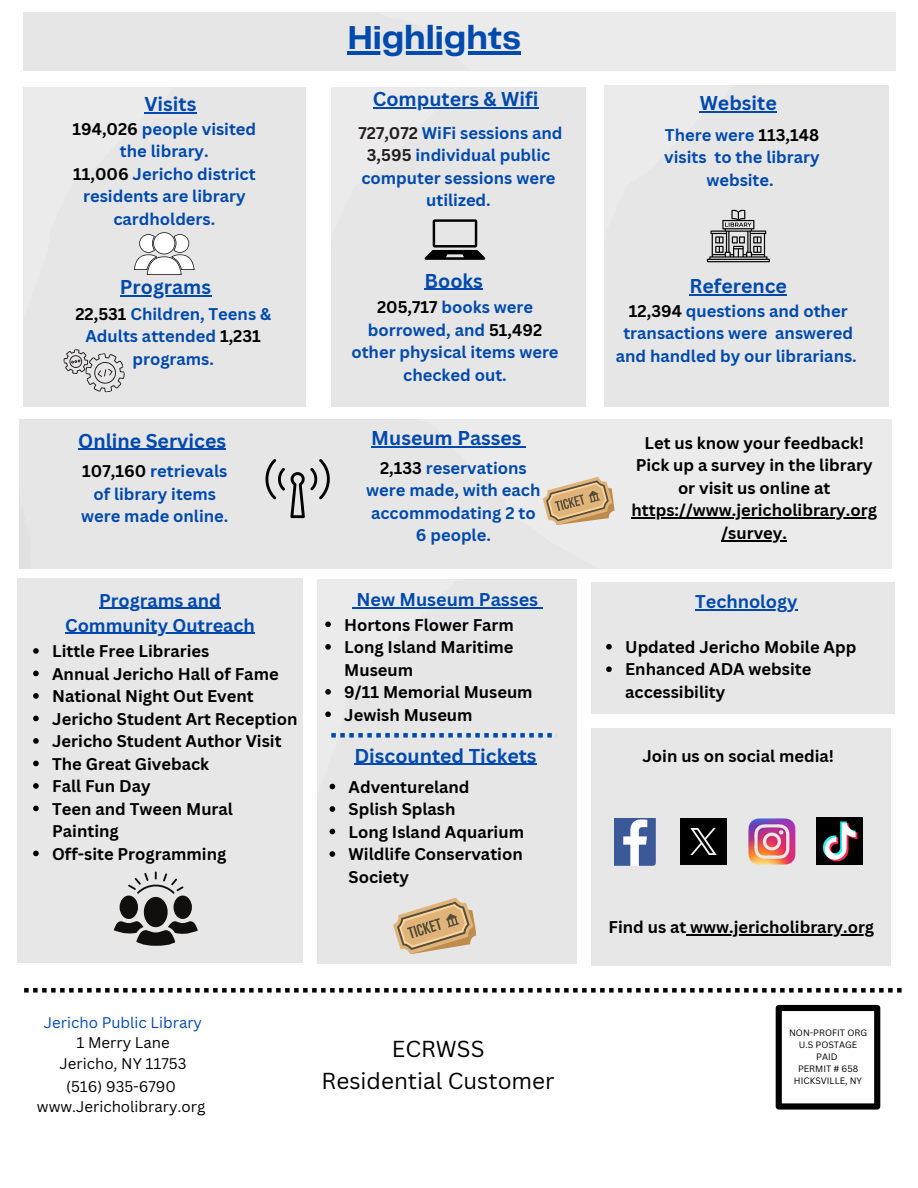
<style>
.page{position:relative;width:918px;height:1188px;background:#fff}
.page>*{position:absolute;margin:0;border:0;box-sizing:border-box;transform-origin:0 0}
.t1{font:700 34.5px "Telegraf";color:#004aad}
.t2{font:22.5px/31.5px "Canva Sans";color:#000;text-align:center}
.t3{font:700 19.5px "Canva Sans";color:#004aad}
.t4{font:700 18px "Canva Sans";color:#004aad}
.t5{font:700 16.5px/22.5px "Canva Sans";color:#000}
.t6{font:700 16.5px/22.5px "Canva Sans";color:#004aad;text-align:center}
.t7{font:15px/20.2px "Canva Sans";color:#000;text-align:center}
.t8{font:9px "Canva Sans";color:#000}
.s1{color:#000}
.s2{color:#231f20}
.s3{color:#004aad}
</style>
<div class="page">
<div style="left:23px;top:87px;width:283px;height:320px;background:#e6e6e6"></div>
<svg style="left:134px;top:232px;width:61px;height:43px"></svg>
<svg style="left:61px;top:347px;width:67px;height:49px;background:#cecece"></svg>
<div style="left:331px;top:87px;width:255px;height:320px;background:#e6e6e6"></div>
<div style="left:605px;top:85px;width:283px;height:322px;background:#e6e6e6"></div>
<svg style="left:425px;top:219px;width:60px;height:41px;background:#999"></svg>
<div style="left:20px;top:419px;width:872px;height:150px;background:#e6e6e6"></div>
<svg style="left:707px;top:209px;width:63px;height:53px;background:#a3a3a3"></svg>
<svg style="left:265px;top:459px;width:65px;height:59px;background:#bcbcbc"></svg>
<svg style="left:543px;top:477px;width:72px;height:48px;background:#ceb48e"></svg>
<div style="left:23px;top:12px;width:872px;height:59px;background:#ebebeb"></div>
<div style="left:318px;top:580px;width:259px;height:383px;background:#e6e6e6"></div>
<svg style="left:331px;top:733px;width:225px;height:5px"></svg>
<div style="left:592px;top:582px;width:303px;height:132px;background:#e7e7e7"></div>
<div style="left:17px;top:578px;width:286px;height:385px;background:#e7e7e7"></div>
<div style="left:592px;top:728px;width:299px;height:238px;background:#e7e7e7"></div>
<svg style="left:128px;top:872px;width:56px;height:22px"></svg>
<div style="left:144px;top:897px;width:24px;height:30px;background:#100f0d;border-radius:50%"></div>
<div style="left:120px;top:896px;width:18px;height:23px;background:#100f0d;border-radius:50%"></div>
<div style="left:174px;top:896px;width:18px;height:23px;background:#100f0d;border-radius:50%"></div>
<svg style="left:114px;top:919px;width:84px;height:27px"></svg>
<svg style="left:392px;top:897px;width:85px;height:58px;background:#cfb694"></svg>
<svg style="left:24px;top:988px;width:878px;height:5px"></svg>
<div style="left:776px;top:1005px;width:104px;height:105px;border:6px solid #000"></div>
<img style="left:816px;top:818px;width:46px;height:46px">
<img style="left:614px;top:819px;width:41px;height:47px">
<img style="left:680px;top:819px;width:47px;height:46px">
<img style="left:748px;top:818px;width:48px;height:47px">
<hr style="left:144px;top:112px;width:52px;height:1px;background:#004aad">
<hr style="left:120px;top:295px;width:91px;height:2px;background:#004aad">
<hr style="left:373px;top:108px;width:165px;height:1px;background:#004aad">
<hr style="left:425px;top:289px;width:58px;height:1px;background:#004aad">
<hr style="left:700px;top:111px;width:77px;height:1px;background:#004aad">
<hr style="left:689px;top:294px;width:98px;height:2px;background:#004aad">
<hr style="left:78px;top:449px;width:148px;height:1px;background:#004aad">
<hr style="left:371px;top:446px;width:151px;height:1px;background:#004aad">
<hr style="left:632px;top:517px;width:245px;height:2px;background:#000">
<hr style="left:721px;top:540px;width:66px;height:1px;background:#000">
<hr style="left:348px;top:52px;width:173px;height:3px;background:#004aad">
<hr style="left:356px;top:607px;width:182px;height:1px;background:#004aad">
<svg style="left:325px;top:622px;width:6px;height:5px"></svg>
<svg style="left:325px;top:644px;width:6px;height:6px"></svg>
<svg style="left:325px;top:689px;width:6px;height:6px"></svg>
<svg style="left:325px;top:712px;width:6px;height:5px"></svg>
<svg style="left:330px;top:784px;width:5px;height:5px"></svg>
<svg style="left:330px;top:806px;width:5px;height:6px"></svg>
<svg style="left:330px;top:829px;width:5px;height:5px"></svg>
<svg style="left:330px;top:851px;width:5px;height:6px"></svg>
<hr style="left:354px;top:764px;width:183px;height:1px;background:#004aad">
<hr style="left:695px;top:609px;width:103px;height:1px;background:#004aad">
<svg style="left:606px;top:644px;width:6px;height:6px"></svg>
<svg style="left:606px;top:666px;width:6px;height:6px"></svg>
<hr style="left:99px;top:608px;width:122px;height:1px;background:#004aad">
<hr style="left:65px;top:633px;width:190px;height:1px;background:#004aad">
<svg style="left:33px;top:648px;width:6px;height:6px"></svg>
<svg style="left:33px;top:671px;width:6px;height:5px"></svg>
<svg style="left:33px;top:693px;width:6px;height:6px"></svg>
<svg style="left:33px;top:716px;width:6px;height:5px"></svg>
<svg style="left:33px;top:738px;width:6px;height:6px"></svg>
<svg style="left:33px;top:761px;width:6px;height:5px"></svg>
<svg style="left:33px;top:783px;width:6px;height:6px"></svg>
<svg style="left:33px;top:806px;width:6px;height:5px"></svg>
<svg style="left:33px;top:851px;width:6px;height:5px"></svg>
<hr style="left:686px;top:934px;width:188px;height:1px;background:#000">
<p class="t3" style="left:144px;top:90px;width:54px">Visits</p>
<h3 class="t6" style="left:72px;top:117px;width:185px"><span class="s1">194,026</span> people visited the library.<br><span class="s1">11,006</span> Jericho district residents are library cardholders.</h3>
<h4 class="t3" style="left:120px;top:274px;width:93px">Programs</h4>
<h1 class="t6" style="left:75px;top:302px;width:197px"><span class="s1">22,531</span> Children, Teens &amp;<br>Adults attended <span class="s1">1,231 </span>programs.</h1>
<h4 class="t3" style="left:78px;top:427px;width:149px">Online Services</h4>
<p class="t6" style="left:81px;top:459px;width:149px"><span class="s1">107,160</span> retrievals of library items were made online.</p>
<p class="t4" style="left:99px;top:588px;width:123px">Programs and</p>
<p class="t4" style="left:65px;top:612px;width:191px">Community Outreach</p>
<p class="t5" style="left:52px;top:639px;width:159px">Little Free Libraries</p>
<p class="t5" style="left:52px;top:662px;width:228px">Annual Jericho Hall of Fame</p>
<p class="t5" style="left:52px;top:684px;width:203px">National Night Out Event</p>
<p class="t5" style="left:52px;top:707px;width:247px">Jericho Student Art Reception</p>
<p class="t5" style="left:52px;top:729px;width:231px">Jericho Student Author Visit</p>
<p class="t5" style="left:52px;top:752px;width:159px">The Great Giveback</p>
<p class="t5" style="left:52px;top:774px;width:100px">Fall Fun Day</p>
<h3 class="t5" style="left:52px;top:797px;width:182px">Teen and Tween Mural<br>Painting</h3>
<p class="t5" style="left:52px;top:842px;width:176px">Off-site Programming</p>
<h3 class="t1" style="left:348px;top:23px;width:175px">Highlights</h3>
<p class="t3" style="left:373px;top:86px;width:167px">Computers &amp; Wifi</p>
<h3 class="t6" style="left:359px;top:121px;width:205px"><span class="s2">727,072</span> WiFi sessions and<br><span class="s2">3,595</span> individual public computer sessions were utilized.</h3>
<h4 class="t3" style="left:425px;top:267px;width:60px">Books</h4>
<p class="t6" style="left:351px;top:296px;width:209px"><span class="s1">205,717</span> books were borrowed, and <span class="s1">51,492 </span>other physical items were checked out.</p>
<h4 class="t3" style="left:700px;top:89px;width:79px">Website</h4>
<p class="t6" style="left:664px;top:123px;width:157px">There were <span class="s1">113,148 </span>visits to the library website.</p>
<h3 class="t3" style="left:689px;top:272px;width:99px">Reference</h3>
<h3 class="t6" style="left:616px;top:299px;width:242px"><span class="s1">12,394</span> questions and other transactions were answered and handled by our librarians.</h3>
<h3 class="t3" style="left:371px;top:424px;width:152px">Museum Passes</h3>
<h4 class="t5" style="left:636px;top:431px;width:238px;text-align:center">Let us know your feedback!<br>Pick up a survey in the library or visit us online at</h4>
<p class="t5" style="left:632px;top:499px;width:247px">https://www.jericholibrary.org</p>
<h4 class="t5" style="left:721px;top:521px;width:67px">/survey.</h4>
<h4 class="t6" style="left:366px;top:456px;width:176px"><span class="s1">2,133</span> reservations were made, with each accommodating 2 to<br>6 people.</h4>
<p class="t4" style="left:356px;top:587px;width:183px">New Museum Passes</p>
<p class="t5" style="left:344px;top:613px;width:171px">Hortons Flower Farm</p>
<p class="t5" style="left:344px;top:635px;width:171px">Long Island Maritime<br>Museum</p>
<p class="t5" style="left:344px;top:680px;width:190px">9/11 Memorial Museum</p>
<p class="t5" style="left:344px;top:703px;width:130px">Jewish Museum</p>
<p class="t3" style="left:354px;top:742px;width:184px">Discounted Tickets</p>
<p class="t5" style="left:349px;top:775px;width:123px">Adventureland</p>
<p class="t5" style="left:349px;top:798px;width:108px">Splish Splash</p>
<p class="t5" style="left:349px;top:820px;width:177px">Long Island Aquarium</p>
<p class="t5" style="left:349px;top:843px;width:176px">Wildlife Conservation<br>Society</p>
<p class="t4" style="left:695px;top:589px;width:104px">Technology</p>
<h3 class="t5" style="left:625px;top:635px;width:233px">Updated Jericho Mobile App</h3>
<h3 class="t5" style="left:625px;top:658px;width:188px">Enhanced ADA website accessibility</h3>
<p class="t5" style="left:642px;top:744px;width:193px">Join us on social media!</p>
<h2 class="t5" style="left:609px;top:915px;width:267px">Find us at www.jericholibrary.org</h2>
<p class="t7" style="left:44px;top:1012px;width:160px"><span class="s3">Jericho Public Library<br></span>1 Merry Lane<br>Jericho, NY 11753</p>
<h4 class="t7" style="left:37px;top:1076px;width:170px">(516) 935-6790 www.Jericholibrary.org</h4>
<p class="t2" style="left:322px;top:1033px;width:234px">ECRWSS<br>Residential Customer</p>
<p class="t8" style="left:789px;top:1027px;width:79px">NON-PROFIT ORG</p>
<p class="t8" style="left:799px;top:1039px;width:60px">U.S POSTAGE</p>
<h4 class="t8" style="left:816px;top:1051px;width:23px">PAID</h4>
<h5 class="t8" style="left:798px;top:1063px;width:62px">PERMIT # 658</h5>
<h5 class="t8" style="left:794px;top:1075px;width:70px">HICKSVILLE, NY</h5>
</div>
